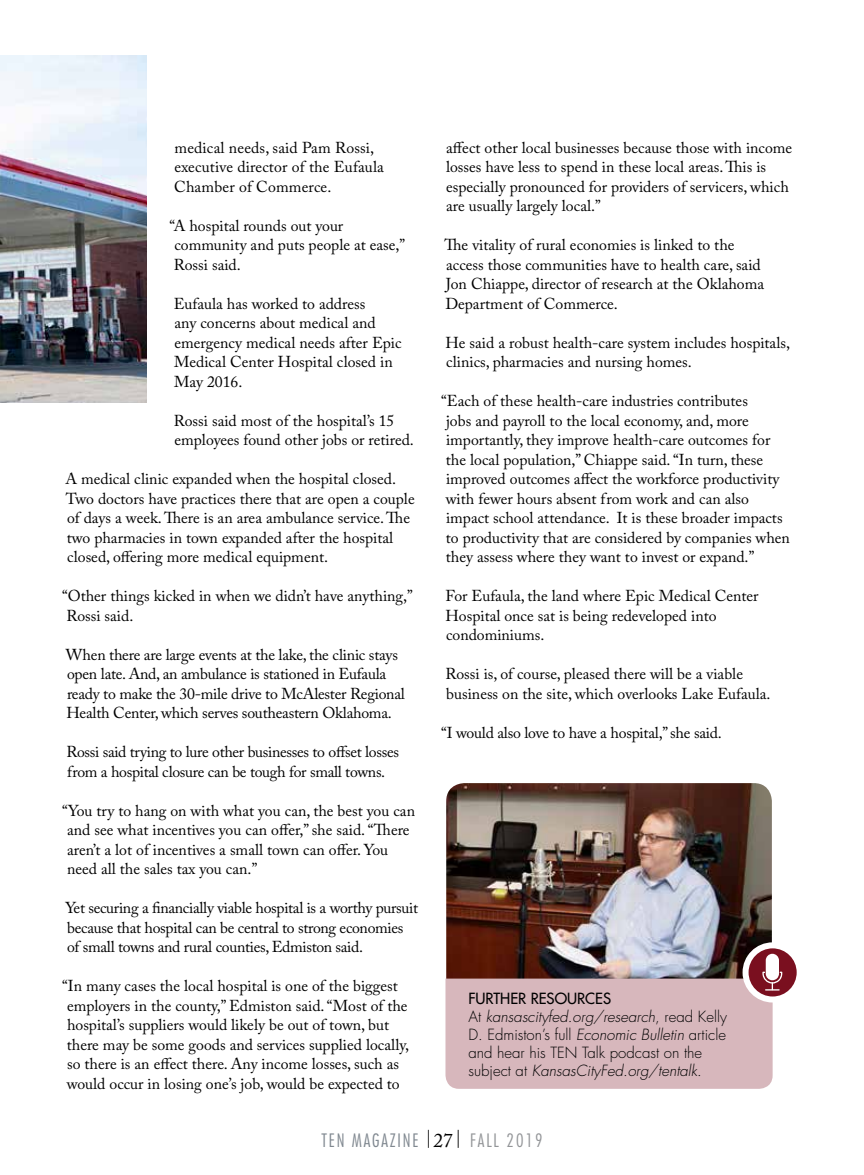
<style>
.page{position:relative;width:864px;height:1175px;background:#fff}
.page>*{position:absolute;margin:0;border:0;box-sizing:border-box;transform-origin:0 0}
.t1{font:300 condensed 18px "Futura Std";letter-spacing:.1em;color:#808890}
.t2{font:15.75px/19.5px "Adobe Caslon Pro";color:#000}
.t3{font:15.75px/19.5px "Adobe Caslon Pro";letter-spacing:-.02em;color:#000}
.t4{font:300 15px/18px "Futura Std";color:#000}
.s1{font-weight:500}
.s2{font-style:italic}
.s3{font-stretch:normal;color:#000}
.s4{font-family:"Adobe Caslon Pro";font-weight:400;font-stretch:normal;font-size:19.5px;color:#000}
.s5{color:#939598}
</style>
<div class="page">
<img style="left:446px;top:783px;width:326px;height:170px">
<img style="left:0;top:56px;width:147px;height:347px">
<svg style="left:746px;top:945px;width:54px;height:54px"></svg>
<div style="left:743px;top:942px;width:60px;height:60px;border:6px solid #fff;border-radius:50%"></div>
<svg style="left:446px;top:953px;width:336px;height:135px;background:#c5a7ab"></svg>
<p class="t2" style="left:174px;top:137px;width:211px">medical needs, said Pam Rossi, executive director of the Eufaula<br>Chamber of Commerce.</p>
<p class="t2" style="left:169px;top:215px;width:237px">“A hospital rounds out your community and puts people at ease,”<br>Rossi said.</p>
<p class="t2" style="left:174px;top:293px;width:229px">Eufaula has worked to address<br>any concerns about medical and emergency medical needs after Epic<br>Medical Center Hospital closed in<br>May 2016.</p>
<p class="t2" style="left:174px;top:410px;width:242px">Rossi said most of the hospital’s 15 employees found other jobs or retired.</p>
<p class="t2" style="left:65px;top:469px;width:351px">A medical clinic expanded when the hospital closed.<br>Two doctors have practices there that are open a couple of days a week. There is an area ambulance service. The two pharmacies in town expanded after the hospital closed, offering more medical equipment.</p>
<p class="t2" style="left:62px;top:586px;width:352px">“Other things kicked in when we didn’t have anything,”<br>Rossi said.</p>
<p class="t2" style="left:66px;top:644px;width:341px">When there are large events at the lake, the clinic stays open late. And, an ambulance is stationed in Eufaula ready to make the 30-mile drive to McAlester Regional Health Center, which serves southeastern Oklahoma.</p>
<p class="t3" style="left:66px;top:742px;width:334px">Rossi said trying to lure other businesses to offset losses from a hospital closure can be tough for small towns.</p>
<p class="t2" style="left:67px;top:800px;width:350px;text-indent:-5px">“You try to hang on with what you can, the best you can and see what incentives you can offer,” she said. “There aren’t a lot of incentives a small town can offer. You need all the sales tax you can.”</p>
<p class="t3" style="left:65px;top:898px;width:354px">Yet securing a financially viable hospital is a worthy pursuit because that hospital can be central to strong economies<br>of small towns and rural counties, Edmiston said.</p>
<p class="t2" style="left:67px;top:976px;width:344px;text-indent:-5px">“In many cases the local hospital is one of the biggest employers in the county,” Edmiston said. “Most of the hospital’s suppliers would likely be out of town, but there may be some goods and services supplied locally, so there is an effect there. Any income losses, such as would occur in losing one’s job, would be expected to</p>
<p class="t2" style="left:446px;top:138px;width:348px">affect other local businesses because those with income losses have less to spend in these local areas. This is especially pronounced for providers of servicers, which are usually largely local.”</p>
<p class="t2" style="left:445px;top:235px;width:321px">The vitality of rural economies is linked to the access those communities have to health care, said Jon Chiappe, director of research at the Oklahoma Department of Commerce.</p>
<p class="t2" style="left:446px;top:333px;width:346px">He said a robust health-care system includes hospitals, clinics, pharmacies and nursing homes.</p>
<p class="t2" style="left:446px;top:391px;width:346px;text-indent:-5px">“Each of these health-care industries contributes<br>jobs and payroll to the local economy, and, more importantly, they improve health-care outcomes for the local population,” Chiappe said. “In turn, these improved outcomes affect the workforce productivity with fewer hours absent from work and can also impact school attendance. It is these broader impacts to productivity that are considered by companies when they assess where they want to invest or expand.”</p>
<p class="t2" style="left:446px;top:586px;width:315px">For Eufaula, the land where Epic Medical Center<br>Hospital once sat is being redeveloped into condominiums.</p>
<p class="t2" style="left:445px;top:664px;width:327px">Rossi is, of course, pleased there will be a viable business on the site, which overlooks Lake Eufaula.</p>
<p class="t2" style="left:441px;top:722px;width:282px">“I would also love to have a hospital,” she said.</p>
<p class="t4" style="left:468px;top:989px;width:260px"><span class="s1">FURTHER RESOURCES<br></span>At <span class="s2">kansascityfed.org/research</span>, read Kelly D. Edmiston’s full <span class="s2">Economic Bulletin</span> article and hear his TEN Talk podcast on the subject at <span class="s2">KansasCityFed.org/tentalk</span>.</p>
<p class="t1" style="left:321px;top:1128px;width:223px">TEN MAGAZINE <span class="s3">|</span><span class="s4">27</span><span class="s3">|</span> <span class="s5">FALL 2019</span></p>
</div>
